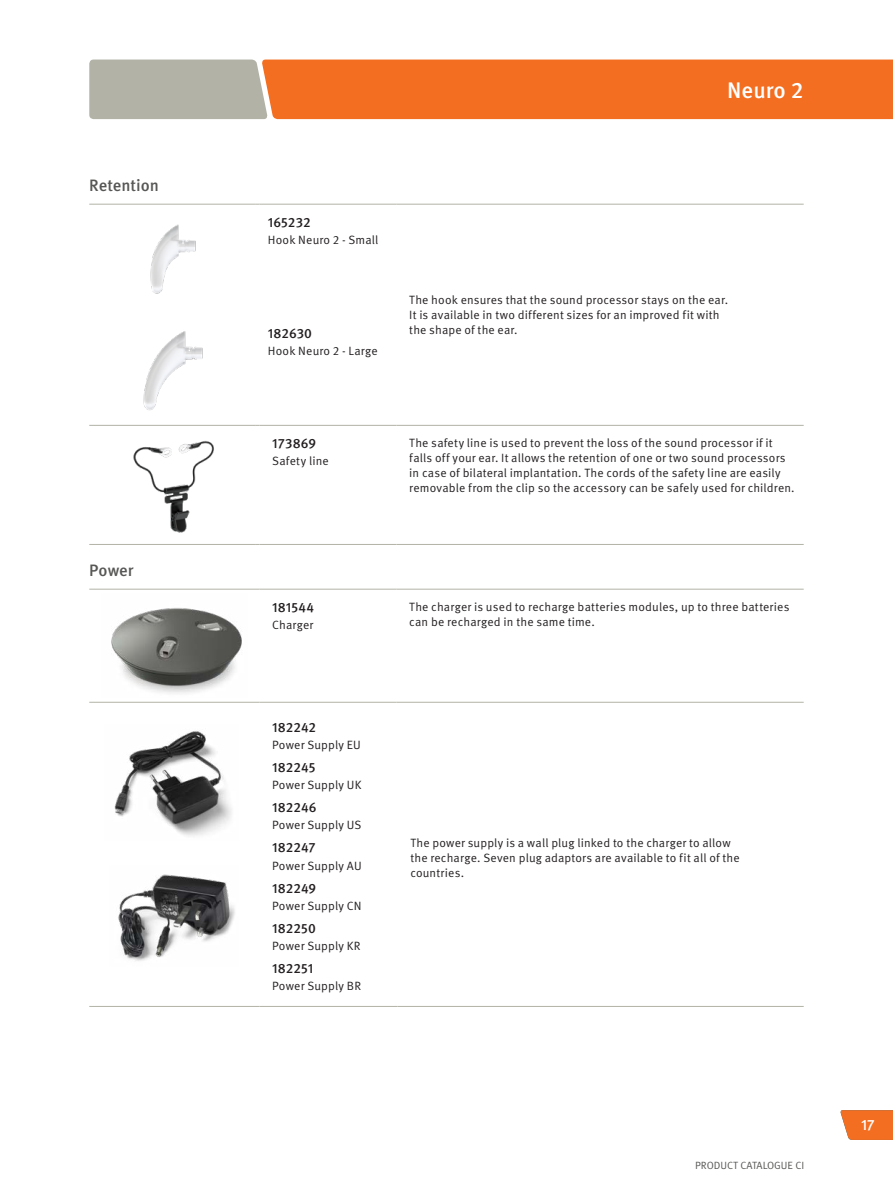
<style>
.page{position:relative;width:893px;height:1191px;background:#fff}
.page>*{position:absolute;margin:0;border:0;box-sizing:border-box;transform-origin:0 0}
.t1{font:500 22.5px "Meta Pro OM";color:#fff}
.t2{font:500 16.5px "Meta Pro OM";color:#575855}
.t3{font:500 15px "Meta Pro OM";color:#fff}
.t4{font:500 13.5px "Meta Pro OM";letter-spacing:.005em;color:#231f20}
.t5{font:12px/15px "Meta Pro OM";letter-spacing:.015em;color:#231f20}
.t6{font:10.5px "Meta Pro OM";color:#575855}
</style>
<div class="page">
<svg style="left:89px;top:60px;width:804px;height:59px;background:#e57d3f"></svg>
<svg style="left:840px;top:1110px;width:53px;height:30px;background:#f17a34"></svg>
<hr style="left:89px;top:204px;width:166px;height:1px;background:#b2b2a7">
<hr style="left:259px;top:204px;width:137px;height:1px;background:#b2b2a7">
<hr style="left:396px;top:204px;width:408px;height:1px;background:#b2b2a7">
<hr style="left:89px;top:425px;width:166px;height:1px;background:#b2b2a7">
<hr style="left:259px;top:425px;width:137px;height:1px;background:#b2b2a7">
<hr style="left:396px;top:425px;width:408px;height:1px;background:#b2b2a7">
<hr style="left:89px;top:544px;width:166px;height:1px;background:#b2b2a7">
<hr style="left:259px;top:544px;width:137px;height:1px;background:#b2b2a7">
<hr style="left:396px;top:544px;width:408px;height:1px;background:#b2b2a7">
<img style="left:150px;top:224px;width:46px;height:70px">
<img style="left:143px;top:331px;width:60px;height:79px">
<img style="left:133px;top:441px;width:81px;height:92px">
<hr style="left:89px;top:702px;width:170px;height:1px;background:#b2b2a7">
<hr style="left:259px;top:702px;width:137px;height:1px;background:#b2b2a7">
<hr style="left:396px;top:702px;width:408px;height:1px;background:#b2b2a7">
<hr style="left:89px;top:589px;width:170px;height:1px;background:#b2b2a7">
<hr style="left:259px;top:589px;width:137px;height:1px;background:#b2b2a7">
<hr style="left:396px;top:589px;width:408px;height:1px;background:#b2b2a7">
<img style="left:111px;top:608px;width:131px;height:85px">
<hr style="left:89px;top:1006px;width:170px;height:1px;background:#b2b2a7">
<hr style="left:259px;top:1006px;width:139px;height:1px;background:#b2b2a7">
<hr style="left:398px;top:1006px;width:406px;height:1px;background:#b2b2a7">
<img style="left:114px;top:731px;width:118px;height:105px">
<img style="left:118px;top:874px;width:117px;height:87px">
<h2 class="t2" style="left:89px;top:175px;width:71px">Retention</h2>
<h2 class="t2" style="left:89px;top:560px;width:46px">Power</h2>
<h1 class="t1" style="left:727px;top:76px;width:78px">Neuro 2</h1>
<p class="t4" style="left:268px;top:214px;width:44px">165232</p>
<p class="t5" style="left:268px;top:233px;width:112px">Hook Neuro 2 - Small</p>
<p class="t4" style="left:268px;top:325px;width:46px">182630</p>
<p class="t5" style="left:268px;top:343px;width:112px">Hook Neuro 2 - Large</p>
<p class="t5" style="left:409px;top:293px;width:320px">The hook ensures that the sound processor stays on the ear.<br>It is available in two different sizes for an improved fit with the shape of the ear.</p>
<p class="t4" style="left:272px;top:435px;width:45px">173869</p>
<p class="t5" style="left:272px;top:454px;width:58px">Safety line</p>
<p class="t5" style="left:409px;top:436px;width:387px">The safety line is used to prevent the loss of the sound processor if it falls off your ear. It allows the retention of one or two sound processors in case of bilateral implantation. The cords of the safety line are easily removable from the clip so the accessory can be safely used for children.</p>
<p class="t4" style="left:272px;top:599px;width:43px">181544</p>
<p class="t5" style="left:272px;top:618px;width:43px">Charger</p>
<p class="t4" style="left:272px;top:718px;width:46px">182242</p>
<p class="t5" style="left:272px;top:737px;width:90px">Power Supply EU</p>
<p class="t4" style="left:272px;top:759px;width:45px">182245</p>
<p class="t5" style="left:272px;top:777px;width:91px">Power Supply UK</p>
<p class="t4" style="left:272px;top:799px;width:46px">182246</p>
<p class="t5" style="left:272px;top:817px;width:91px">Power Supply US</p>
<p class="t4" style="left:272px;top:839px;width:45px">182247</p>
<p class="t5" style="left:272px;top:858px;width:91px">Power Supply AU</p>
<p class="t4" style="left:272px;top:879px;width:46px">182249</p>
<p class="t5" style="left:272px;top:898px;width:91px">Power Supply CN</p>
<p class="t4" style="left:272px;top:920px;width:45px">182250</p>
<p class="t5" style="left:272px;top:938px;width:90px">Power Supply KR</p>
<p class="t4" style="left:272px;top:960px;width:43px">182251</p>
<p class="t5" style="left:272px;top:978px;width:90px">Power Supply BR</p>
<p class="t5" style="left:409px;top:599px;width:382px">The charger is used to recharge batteries modules, up to three batteries can be recharged in the same time.</p>
<p class="t5" style="left:410px;top:835px;width:331px">The power supply is a wall plug linked to the charger to allow the recharge. Seven plug adaptors are available to fit all of the countries.</p>
<p class="t6" style="left:695px;top:1159px;width:111px">PRODUCT CATALOGUE CI</p>
<p class="t3" style="left:861px;top:1115px;width:15px">17</p>
</div>
